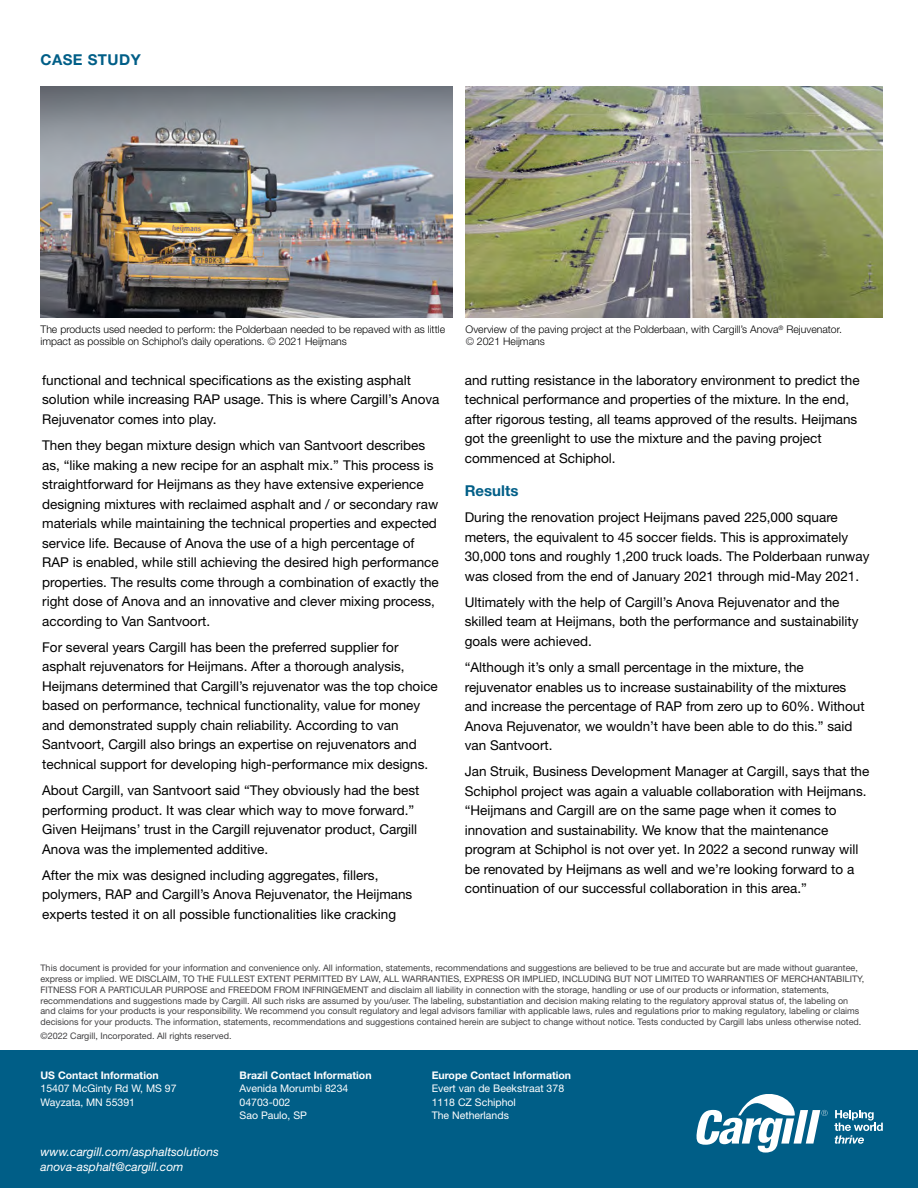
<style>
.page{position:relative;width:918px;height:1188px;background:#fff}
.page>*{position:absolute;margin:0;border:0;box-sizing:border-box;transform-origin:0 0}
.t1{font:700 15px "Helvetica Neue LT Std";letter-spacing:.03em;color:#005e87}
.t2{font:700 15px "Helvetica Neue LT Std";color:#005e87}
.t3{font:13.5px/19.5px "Helvetica Neue LT Std";color:#000}
.t4{font:italic 12px/15px "Helvetica Neue LT Std";color:#fff}
.t5{font:300 10.5px/12px "Helvetica Neue LT Std";color:#000}
.t6{font:10.5px/13.5px "Helvetica Neue LT Std";color:#fff}
.t7{font:700 10.5px "Helvetica Neue LT Std";color:#fff}
.t8{font:9px/10.8px "Helvetica Neue LT Std";color:#414042}
.s1{color:#414042}
</style>
<div class="page">
<div style="left:0;top:1051px;width:918px;height:137px;background:#005e87"></div>
<img style="left:40px;top:87px;width:412px;height:231px">
<img style="left:466px;top:87px;width:416px;height:231px">
<svg style="left:696px;top:1094px;width:132px;height:59px"></svg>
<svg style="left:834px;top:1110px;width:49px;height:34px"></svg>
<p class="t1" style="left:40px;top:50px;width:102px">CASE STUDY</p>
<p class="t5" style="left:40px;top:323px;width:406px">The products used needed to perform: the Polderbaan needed to be repaved with as little impact as possible on Schiphol’s daily operations. <span class="s1">©</span> 2021 Heijmans</p>
<p class="t5" style="left:466px;top:323px;width:378px">Overview of the paving project at the Polderbaan, with Cargill’s Anova<sup>®</sup> Rejuvenator. <span class="s1">©</span> 2021 Heijmans</p>
<p class="t3" style="left:42px;top:370px;width:399px">functional and technical specifications as the existing asphalt solution while increasing RAP usage. This is where Cargill’s Anova<br>Rejuvenator comes into play.</p>
<p class="t3" style="left:42px;top:435px;width:398px">Then they began mixture design which van Santvoort describes as, “like making a new recipe for an asphalt mix.” This process is straightforward for Heijmans as they have extensive experience designing mixtures with reclaimed asphalt and / or secondary raw materials while maintaining the technical properties and expected service life. Because of Anova the use of a high percentage of RAP is enabled, while still achieving the desired high performance properties. The results come through a combination of exactly the right dose of Anova and an innovative and clever mixing process, according to Van Santvoort.</p>
<p class="t3" style="left:42px;top:637px;width:397px">For several years Cargill has been the preferred supplier for asphalt rejuvenators for Heijmans. After a thorough analysis, Heijmans determined that Cargill’s rejuvenator was the top choice based on performance, technical functionality, value for money and demonstrated supply chain reliability. According to van Santvoort, Cargill also brings an expertise on rejuvenators and technical support for developing high-performance mix designs.</p>
<p class="t3" style="left:42px;top:780px;width:379px">About Cargill, van Santvoort said “They obviously had the best performing product. It was clear which way to move forward.” Given Heijmans’ trust in the Cargill rejuvenator product, Cargill Anova was the implemented additive.</p>
<p class="t3" style="left:42px;top:865px;width:372px">After the mix was designed including aggregates, fillers, polymers, RAP and Cargill’s Anova Rejuvenator, the Heijmans experts tested it on all possible functionalities like cracking</p>
<p class="t3" style="left:465px;top:370px;width:396px">and rutting resistance in the laboratory environment to predict the technical performance and properties of the mixture. In the end, after rigorous testing, all teams approved of the results. Heijmans got the greenlight to use the mixture and the paving project commenced at Schiphol.</p>
<p class="t2" style="left:465px;top:481px;width:55px">Results</p>
<p class="t3" style="left:465px;top:507px;width:406px">During the renovation project Heijmans paved 225,000 square meters, the equivalent to 45 soccer fields. This is approximately 30,000 tons and roughly 1,200 truck loads. The Polderbaan runway was closed from the end of January 2021 through mid-May 2021.</p>
<p class="t3" style="left:465px;top:592px;width:395px">Ultimately with the help of Cargill’s Anova Rejuvenator and the skilled team at Heijmans, both the performance and sustainability goals were achieved.</p>
<p class="t3" style="left:465px;top:657px;width:401px">“Although it’s only a small percentage in the mixture, the rejuvenator enables us to increase sustainability of the mixtures and increase the percentage of RAP from zero up to 60%. Without Anova Rejuvenator, we wouldn’t have been able to do this.” said van Santvoort.</p>
<p class="t3" style="left:465px;top:762px;width:406px">Jan Struik, Business Development Manager at Cargill, says that the Schiphol project was again a valuable collaboration with Heijmans. “Heijmans and Cargill are on the same page when it comes to innovation and sustainability. We know that the maintenance program at Schiphol is not over yet. In 2022 a second runway will be renovated by Heijmans as well and we’re looking forward to a continuation of our successful collaboration in this area.”</p>
<p class="t8" style="left:40px;top:962px;width:825px">This document is provided for your information and convenience only. All information, statements, recommendations and suggestions are believed to be true and accurate but are made without guarantee, express or implied. WE DISCLAIM, TO THE FULLEST EXTENT PERMITTED BY LAW, ALL WARRANTIES, EXPRESS OR IMPLIED, INCLUDING BUT NOT LIMITED TO WARRANTIES OF MERCHANTABILITY, FITNESS FOR A PARTICULAR PURPOSE and FREEDOM FROM INFRINGEMENT and disclaim all liability in connection with the storage, handling or use of our products or information, statements, recommendations and suggestions made by Cargill. All such risks are assumed by you/user. The labeling, substantiation and decision making relating to the regulatory approval status of, the labeling on and claims for your products is your responsibility. We recommend you consult regulatory and legal advisors familiar with applicable laws, rules and regulations prior to making regulatory, labeling or claims decisions for your products. The information, statements, recommendations and suggestions contained herein are subject to change without notice. Tests conducted by Cargill labs unless otherwise noted.</p>
<p class="t8" style="left:40px;top:1030px;width:193px">©2022 Cargill, Incorporated. All rights reserved.</p>
<p class="t7" style="left:40px;top:1068px;width:120px">US Contact Information</p>
<p class="t6" style="left:40px;top:1082px;width:138px">15407 McGinty Rd W, MS 97<br>Wayzata, MN 55391</p>
<p class="t7" style="left:240px;top:1068px;width:133px">Brazil Contact Information</p>
<p class="t6" style="left:240px;top:1082px;width:110px">Avenida Morumbi 8234<br>04703-002<br>Sao Paulo, SP</p>
<p class="t7" style="left:432px;top:1068px;width:141px">Europe Contact Information</p>
<p class="t6" style="left:432px;top:1082px;width:134px">Evert van de Beekstraat 378<br>1118 CZ Schiphol<br>The Netherlands</p>
<p class="t4" style="left:41px;top:1144px;width:180px">www.cargill.com/asphaltsolutions anova-asphalt@cargill.com</p>
</div>
